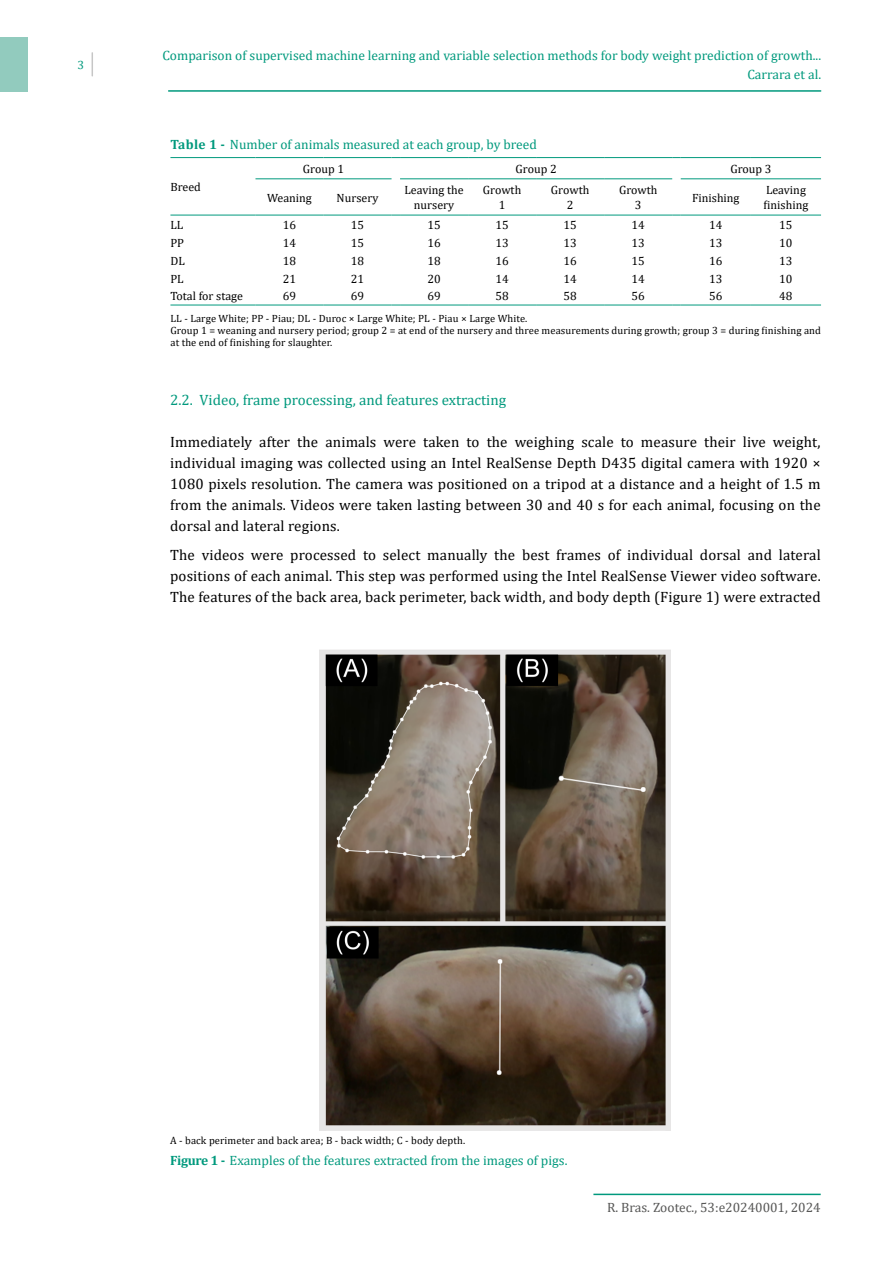
<style>
.page{position:relative;width:893px;height:1263px;background:#fff}
.page>*{position:absolute;margin:0;border:0;box-sizing:border-box;transform-origin:0 0}
.t1{font:15px/20.9px "Cambria";letter-spacing:.01em;color:#000;text-align:justify}
.t2{font:15px "Cambria";color:#00997d}
.t3{font:13.5px/19.2px "Cambria";color:#00997d;text-align:right}
.t4{font:13.5px "Cambria";color:#575756}
.t5{font:12px/15px "Cambria";color:#000;text-align:center}
.t6{font:12px "Cambria";color:#00997d}
.t7{font:10.5px/12px "Cambria";letter-spacing:.01em;color:#000}
.s1{font-weight:700}
</style>
<div class="page">
<hr style="left:593px;top:1193px;width:228px;height:2px;background:#00997d">
<div style="left:0;top:37px;width:27px;height:55px;background:#92cbbe"></div>
<svg style="left:92px;top:53px;width:1px;height:23px"></svg>
<hr style="left:169px;top:90px;width:652px;height:2px;background:#00997d">
<img style="left:320px;top:649px;width:351px;height:481px">
<hr style="left:170px;top:157px;width:85px;height:1px;background:#00997d">
<hr style="left:255px;top:157px;width:69px;height:1px;background:#00997d">
<hr style="left:324px;top:157px;width:68px;height:1px;background:#00997d">
<hr style="left:400px;top:157px;width:68px;height:1px;background:#00997d">
<hr style="left:468px;top:157px;width:68px;height:1px;background:#00997d">
<hr style="left:536px;top:157px;width:68px;height:1px;background:#00997d">
<hr style="left:604px;top:157px;width:68px;height:1px;background:#00997d">
<hr style="left:681px;top:157px;width:70px;height:1px;background:#00997d">
<hr style="left:751px;top:157px;width:70px;height:1px;background:#00997d">
<hr style="left:255px;top:178px;width:69px;height:1px;background:#00997d">
<hr style="left:324px;top:178px;width:68px;height:1px;background:#00997d">
<hr style="left:400px;top:178px;width:68px;height:1px;background:#00997d">
<hr style="left:468px;top:178px;width:68px;height:1px;background:#00997d">
<hr style="left:536px;top:178px;width:68px;height:1px;background:#00997d">
<hr style="left:604px;top:178px;width:68px;height:1px;background:#00997d">
<hr style="left:681px;top:178px;width:70px;height:1px;background:#00997d">
<hr style="left:751px;top:178px;width:70px;height:1px;background:#00997d">
<hr style="left:170px;top:215px;width:85px;height:1px;background:#00997d">
<hr style="left:255px;top:215px;width:69px;height:1px;background:#00997d">
<hr style="left:324px;top:215px;width:68px;height:1px;background:#00997d">
<hr style="left:400px;top:215px;width:68px;height:1px;background:#00997d">
<hr style="left:468px;top:215px;width:68px;height:1px;background:#00997d">
<hr style="left:536px;top:215px;width:68px;height:1px;background:#00997d">
<hr style="left:604px;top:215px;width:68px;height:1px;background:#00997d">
<hr style="left:681px;top:215px;width:70px;height:1px;background:#00997d">
<hr style="left:751px;top:215px;width:70px;height:1px;background:#00997d">
<hr style="left:170px;top:305px;width:85px;height:1px;background:#00997d">
<hr style="left:255px;top:305px;width:69px;height:1px;background:#00997d">
<hr style="left:324px;top:305px;width:68px;height:1px;background:#00997d">
<hr style="left:400px;top:305px;width:68px;height:1px;background:#00997d">
<hr style="left:468px;top:305px;width:68px;height:1px;background:#00997d">
<hr style="left:536px;top:305px;width:68px;height:1px;background:#00997d">
<hr style="left:604px;top:305px;width:68px;height:1px;background:#00997d">
<hr style="left:681px;top:305px;width:70px;height:1px;background:#00997d">
<hr style="left:751px;top:305px;width:70px;height:1px;background:#00997d">
<p class="t6" style="left:77px;top:58px;width:8px">3</p>
<p class="t3" style="left:162px;top:45px;width:660px">Comparison of supervised machine learning and variable selection methods for body weight prediction of growth...<br>Carrara et al.</p>
<p class="t3" style="left:170px;top:134px;width:368px"><span class="s1">Table 1 -</span> Number of animals measured at each group, by breed</p>
<p class="t5" style="left:170px;top:179px;width:32px">Breed</p>
<p class="t5" style="left:303px;top:161px;width:43px">Group 1</p>
<p class="t5" style="left:516px;top:161px;width:43px">Group 2</p>
<p class="t5" style="left:730px;top:161px;width:43px">Group 3</p>
<p class="t5" style="left:267px;top:190px;width:46px">Weaning</p>
<p class="t5" style="left:337px;top:190px;width:43px">Nursery</p>
<p class="t5" style="left:405px;top:182px;width:61px">Leaving the nursery</p>
<p class="t5" style="left:483px;top:182px;width:40px">Growth<br>1</p>
<p class="t5" style="left:551px;top:182px;width:40px">Growth<br>2</p>
<p class="t5" style="left:619px;top:182px;width:40px">Growth<br>3</p>
<p class="t5" style="left:692px;top:190px;width:49px">Finishing</p>
<p class="t5" style="left:764px;top:182px;width:46px;text-align:left">Leaving finishing</p>
<p class="t5" style="left:170px;top:217px;width:14px">LL</p>
<p class="t5" style="left:283px;top:217px;width:15px">16</p>
<p class="t5" style="left:351px;top:217px;width:15px">15</p>
<p class="t5" style="left:427px;top:217px;width:15px">15</p>
<p class="t5" style="left:495px;top:217px;width:15px">15</p>
<p class="t5" style="left:563px;top:217px;width:15px">15</p>
<p class="t5" style="left:631px;top:217px;width:15px">14</p>
<p class="t5" style="left:709px;top:217px;width:15px">14</p>
<p class="t5" style="left:779px;top:217px;width:15px">15</p>
<p class="t5" style="left:170px;top:235px;width:15px">PP</p>
<p class="t5" style="left:283px;top:235px;width:15px">14</p>
<p class="t5" style="left:351px;top:235px;width:15px">15</p>
<p class="t5" style="left:427px;top:235px;width:15px">16</p>
<p class="t5" style="left:495px;top:235px;width:15px">13</p>
<p class="t5" style="left:563px;top:235px;width:15px">13</p>
<p class="t5" style="left:631px;top:235px;width:15px">13</p>
<p class="t5" style="left:709px;top:235px;width:15px">13</p>
<p class="t5" style="left:779px;top:235px;width:15px">10</p>
<p class="t5" style="left:170px;top:253px;width:16px">DL</p>
<p class="t5" style="left:283px;top:253px;width:15px">18</p>
<p class="t5" style="left:351px;top:253px;width:15px">18</p>
<p class="t5" style="left:427px;top:253px;width:15px">18</p>
<p class="t5" style="left:495px;top:253px;width:15px">16</p>
<p class="t5" style="left:563px;top:253px;width:15px">16</p>
<p class="t5" style="left:631px;top:253px;width:15px">15</p>
<p class="t5" style="left:709px;top:253px;width:15px">16</p>
<p class="t5" style="left:779px;top:253px;width:15px">13</p>
<p class="t5" style="left:170px;top:271px;width:15px">PL</p>
<p class="t5" style="left:283px;top:271px;width:15px">21</p>
<p class="t5" style="left:351px;top:271px;width:15px">21</p>
<p class="t5" style="left:427px;top:271px;width:15px">20</p>
<p class="t5" style="left:495px;top:271px;width:15px">14</p>
<p class="t5" style="left:563px;top:271px;width:15px">14</p>
<p class="t5" style="left:631px;top:271px;width:15px">14</p>
<p class="t5" style="left:709px;top:271px;width:15px">13</p>
<p class="t5" style="left:779px;top:271px;width:15px">10</p>
<p class="t5" style="left:170px;top:289px;width:74px">Total for stage</p>
<p class="t5" style="left:283px;top:289px;width:15px">69</p>
<p class="t5" style="left:351px;top:289px;width:15px">69</p>
<p class="t5" style="left:427px;top:289px;width:15px">69</p>
<p class="t5" style="left:495px;top:289px;width:15px">58</p>
<p class="t5" style="left:563px;top:289px;width:15px">58</p>
<p class="t5" style="left:631px;top:289px;width:15px">56</p>
<p class="t5" style="left:709px;top:289px;width:15px">56</p>
<p class="t5" style="left:779px;top:289px;width:15px">48</p>
<p class="t7" style="left:170px;top:312px;width:652px">LL - Large White; PP - Piau; DL - Duroc × Large White; PL - Piau × Large White.<br>Group 1 = weaning and nursery period; group 2 = at end of the nursery and three measurements during growth; group 3 = during finishing and at the end of finishing for slaughter.</p>
<p class="t2" style="left:170px;top:391px;width:338px">2.2. Video, frame processing, and features extracting</p>
<p class="t1" style="left:170px;top:431px;width:652px">Immediately after the animals were taken to the weighing scale to measure their live weight, individual imaging was collected using an Intel RealSense Depth D435 digital camera with 1920 × 1080 pixels resolution. The camera was positioned on a tripod at a distance and a height of 1.5 m from the animals. Videos were taken lasting between 30 and 40 s for each animal, focusing on the dorsal and lateral regions.</p>
<p class="t1" style="left:170px;top:544px;width:652px">The videos were processed to select manually the best frames of individual dorsal and lateral positions of each animal. This step was performed using the Intel RealSense Viewer video software.<br>The features of the back area, back perimeter, back width, and body depth (Figure 1) were extracted</p>
<p class="t7" style="left:170px;top:1135px;width:297px">A - back perimeter and back area; B - back width; C - body depth.</p>
<p class="t3" style="left:170px;top:1151px;width:399px"><span class="s1">Figure 1 -</span> Examples of the features extracted from the images of pigs.</p>
<p class="t4" style="left:607px;top:1199px;width:215px">R. Bras. Zootec., 53:e20240001, 2024</p>
</div>
